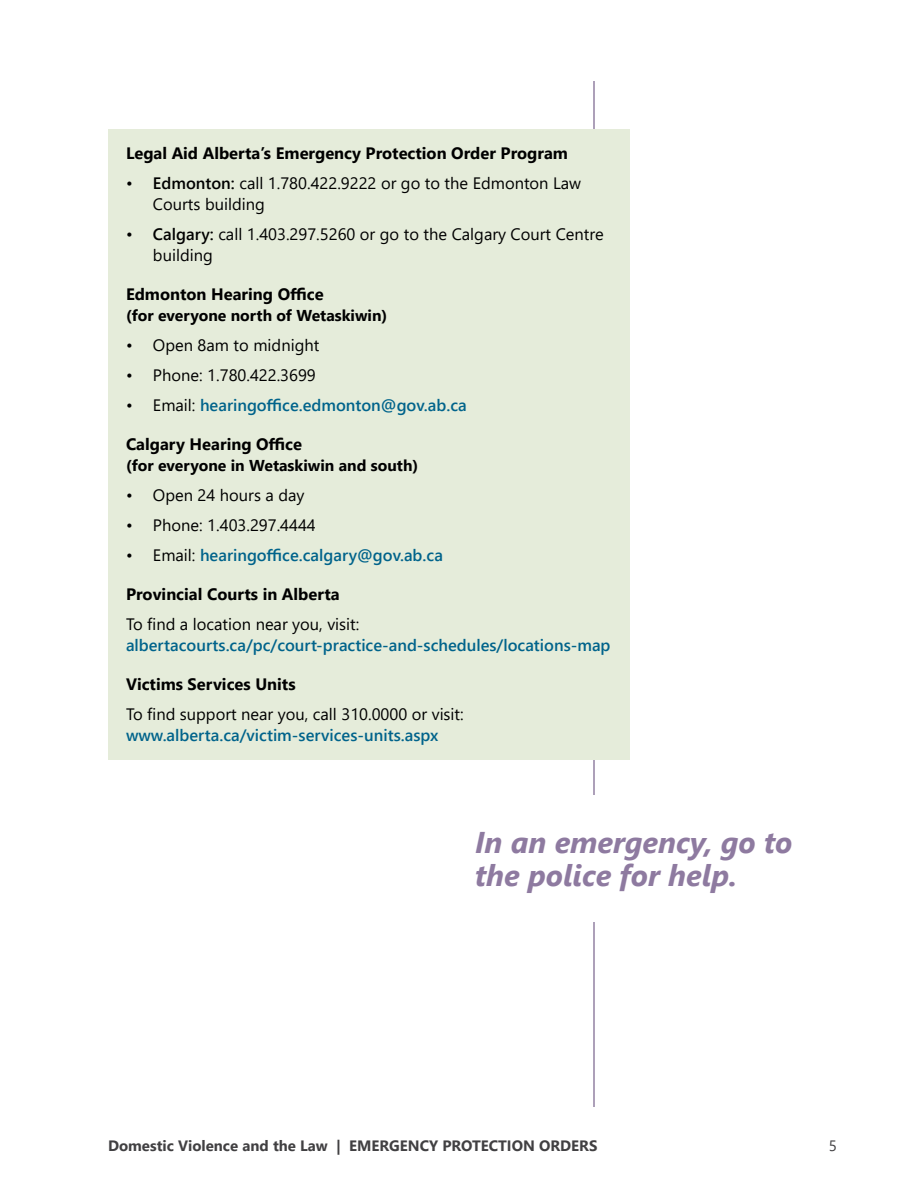
<style>
.page{position:relative;width:918px;height:1188px;background:#fff}
.page>*{position:absolute;margin:0;border:0;box-sizing:border-box;transform-origin:0 0}
.t1{font:italic 700 30px/33px "Segoe UI";color:#8e7aa0}
.t2{font:16.5px/21px "Segoe UI";color:#000}
.t3{font:600 16.5px "Segoe UI";color:#00638b}
.t4{font:700 16.5px "Segoe UI";color:#000}
.t5{font:700 15.75px "Segoe UI";color:#000}
.t6{font:700 15px "Segoe UI";color:#414042}
.t7{font:15px "Segoe UI";color:#414042}
.s1{font-weight:600}
.s2{font-weight:400;color:#000}
</style>
<div class="page">
<hr style="left:594px;top:81px;width:1px;height:1026px;background:#5d4374">
<div style="left:108px;top:129px;width:522px;height:630px;background:#e5ecda"></div>
<div style="left:475px;top:795px;width:335px;height:127px;background:#fff"></div>
<p class="t4" style="left:126px;top:138px;width:444px">Legal Aid Alberta’s Emergency Protection Order Program</p>
<p class="t2" style="left:153px;top:171px;width:430px;text-indent:-27px">• <span class="s1">Edmonton:</span> call 1.780.422.9222 or go to the Edmonton Law<br>Courts building</p>
<p class="t2" style="left:153px;top:222px;width:452px;text-indent:-27px">• <span class="s1">Calgary:</span> call 1.403.297.5260 or go to the Calgary Court Centre building</p>
<p class="t4" style="left:126px;top:279px;width:199px">Edmonton Hearing Office</p>
<p class="t5" style="left:126px;top:301px;width:263px">(for everyone north of Wetaskiwin)</p>
<p class="t2" style="left:126px;top:333px;width:195px">• Open 8am to midnight</p>
<p class="t2" style="left:126px;top:363px;width:191px">• Phone: 1.780.422.3699</p>
<p class="t3" style="left:126px;top:390px;width:342px"><span class="s2">• Email:</span> hearingoffice.edmonton@gov.ab.ca</p>
<p class="t4" style="left:126px;top:429px;width:178px">Calgary Hearing Office</p>
<p class="t5" style="left:126px;top:451px;width:294px">(for everyone in Wetaskiwin and south)</p>
<p class="t2" style="left:126px;top:483px;width:180px">• Open 24 hours a day</p>
<p class="t2" style="left:126px;top:513px;width:191px">• Phone: 1.403.297.4444</p>
<p class="t3" style="left:126px;top:540px;width:318px"><span class="s2">• Email:</span> hearingoffice.calgary@gov.ab.ca</p>
<p class="t4" style="left:126px;top:579px;width:215px">Provincial Courts in Alberta</p>
<p class="t2" style="left:126px;top:612px;width:235px">To find a location near you, visit:</p>
<p class="t3" style="left:126px;top:630px;width:486px">albertacourts.ca/pc/court-practice-and-schedules/locations-map</p>
<p class="t4" style="left:126px;top:669px;width:171px">Victims Services Units</p>
<p class="t2" style="left:126px;top:702px;width:339px">To find support near you, call 310.0000 or visit:</p>
<p class="t3" style="left:126px;top:720px;width:314px">www.alberta.ca/victim-services-units.aspx</p>
<h1 class="t1" style="left:475px;top:821px;width:319px">In an emergency, go to the police for help.</h1>
<p class="t6" style="left:108px;top:1131px;width:491px">Domestic Violence and the Law | EMERGENCY PROTECTION ORDERS</p>
<p class="t7" style="left:829px;top:1131px;width:10px">5</p>
</div>
